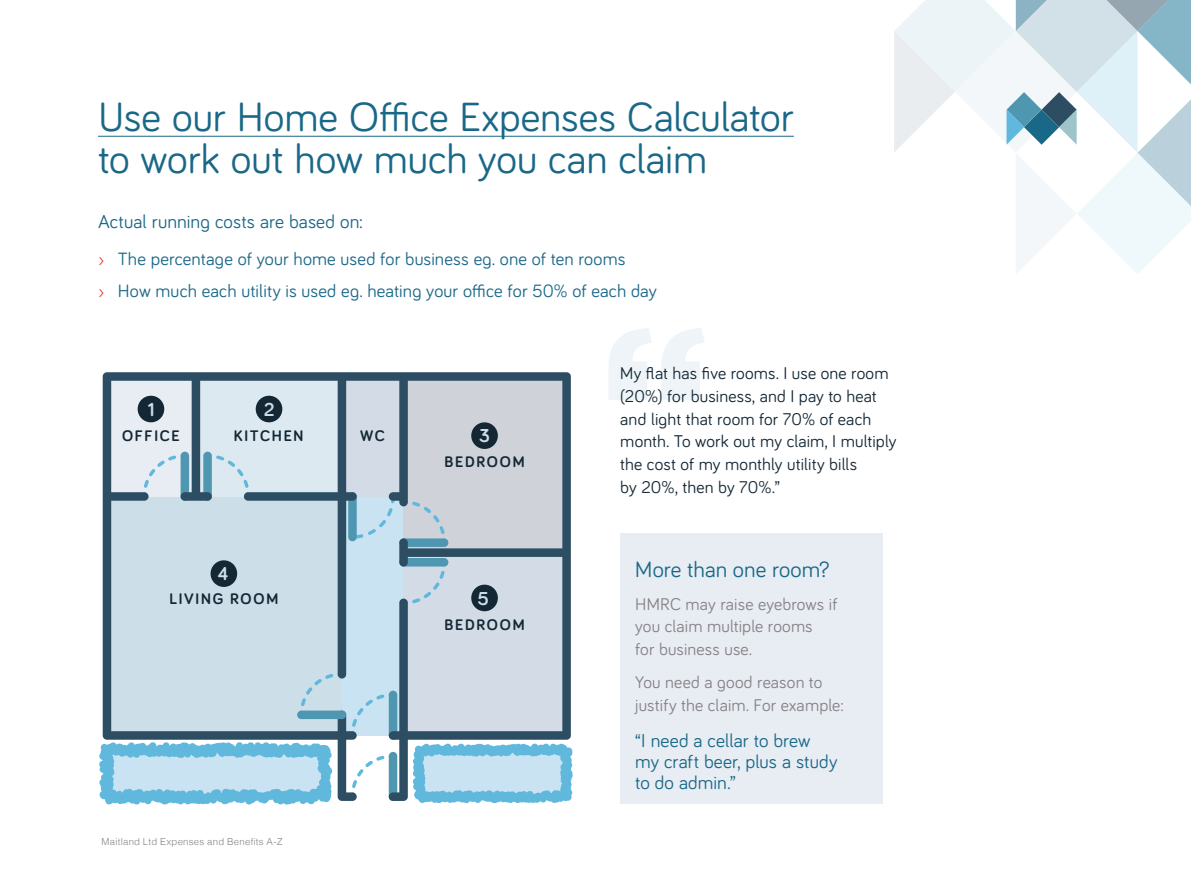
<style>
.page{position:relative;width:1191px;height:893px;background:#fff}
.page>*{position:absolute;margin:0;border:0;box-sizing:border-box;transform-origin:0 0}
.t1{font:900 198.8px "Gotham HTF";color:#eef4f8}
.t2{font:42px/42px "Bariol";color:#1a6888}
.t3{font:22.75px "Bariol";letter-spacing:.005em;color:#1a6888}
.t4{font:19.25px/21px "Bariol";letter-spacing:.005em;color:#1a6888}
.t5{font:700 19.25px "Bariol";color:#ccdee8}
.t6{font:18.38px/31.8px "Bariol";letter-spacing:.01em;color:#1a6888}
.t7{font:17.5px/22.8px "Bariol";letter-spacing:.01em;color:#132734}
.t8{font:17.5px/22.8px "Bariol";letter-spacing:.01em;color:#868286}
.t9{font:700 15.75px "Bariol";letter-spacing:.11em;color:#132734}
.t10{font:300 9.62px "Helvetica";letter-spacing:.025em;color:#868286}
.s1{color:#df2b21}
</style>
<div class="page">
<svg style="left:894px;top:0;width:297px;height:274px"></svg>
<hr style="left:98px;top:136px;width:696px;height:1px;background:#1a6888">
<svg style="left:103px;top:372px;width:468px;height:429px;background:#b9c9d5"></svg>
<div style="left:297px;top:711px;width:49px;height:8px;background:#4f97b1;border-radius:4px"></div>
<svg style="left:413px;top:744px;width:159px;height:59px;background:#9ed1e9"></svg>
<svg style="left:99px;top:742px;width:233px;height:62px;background:#9cd1e9"></svg>
<div style="left:138px;top:396px;width:26px;height:26px;background:#132734;border-radius:50%"></div>
<div style="left:210px;top:560px;width:27px;height:27px;background:#132734;border-radius:50%"></div>
<div style="left:471px;top:585px;width:27px;height:26px;background:#132734;border-radius:50%"></div>
<div style="left:256px;top:396px;width:26px;height:26px;background:#132734;border-radius:50%"></div>
<div style="left:471px;top:422px;width:27px;height:27px;background:#132734;border-radius:50%"></div>
<div style="left:620px;top:533px;width:263px;height:270px;background:#e8edf3"></div>
<h2 class="t2" style="left:98px;top:94px;width:697px">Use our Home Office Expenses Calculator to work out how much you can claim</h2>
<p class="t4" style="left:98px;top:210px;width:266px">Actual running costs are based on:</p>
<p class="t6" style="left:98px;top:242px;width:560px"><span class="s1">›</span> The percentage of your home used for business eg. one of ten rooms<br><span class="s1">›</span> How much each utility is used eg. heating your office for 50% of each day</p>
<p class="t5" style="left:148px;top:396px;width:8px">1</p>
<p class="t9" style="left:122px;top:425px;width:59px">OFFICE</p>
<p class="t5" style="left:264px;top:396px;width:12px">2</p>
<p class="t9" style="left:234px;top:425px;width:71px">KITCHEN</p>
<p class="t5" style="left:217px;top:561px;width:12px">4</p>
<p class="t9" style="left:169px;top:588px;width:110px">LIVING ROOM</p>
<p class="t9" style="left:360px;top:425px;width:26px">WC</p>
<p class="t5" style="left:479px;top:423px;width:12px">3</p>
<p class="t9" style="left:444px;top:451px;width:82px">BEDROOM</p>
<p class="t5" style="left:478px;top:585px;width:13px">5</p>
<p class="t9" style="left:444px;top:614px;width:82px">BEDROOM</p>
<p class="t10" style="left:101px;top:834px;width:183px">Maitland Ltd Expenses and Benefits A-Z</p>
<h1 class="t1" style="left:600px;top:283px;width:110px">“</h1>
<p class="t7" style="left:620px;top:361px;width:278px">My flat has five rooms. I use one room (20%) for business, and I pay to heat and light that room for 70% of each month. To work out my claim, I multiply the cost of my monthly utility bills<br>by 20%, then by 70%.”</p>
<h3 class="t3" style="left:635px;top:554px;width:196px">More than one room?</h3>
<p class="t8" style="left:635px;top:592px;width:204px">HMRC may raise eyebrows if you claim multiple rooms<br>for business use.</p>
<p class="t8" style="left:635px;top:670px;width:210px">You need a good reason to justify the claim. For example:</p>
<p class="t4" style="left:635px;top:729px;width:204px">“I need a cellar to brew my craft beer, plus a study to do admin.”</p>
</div>
